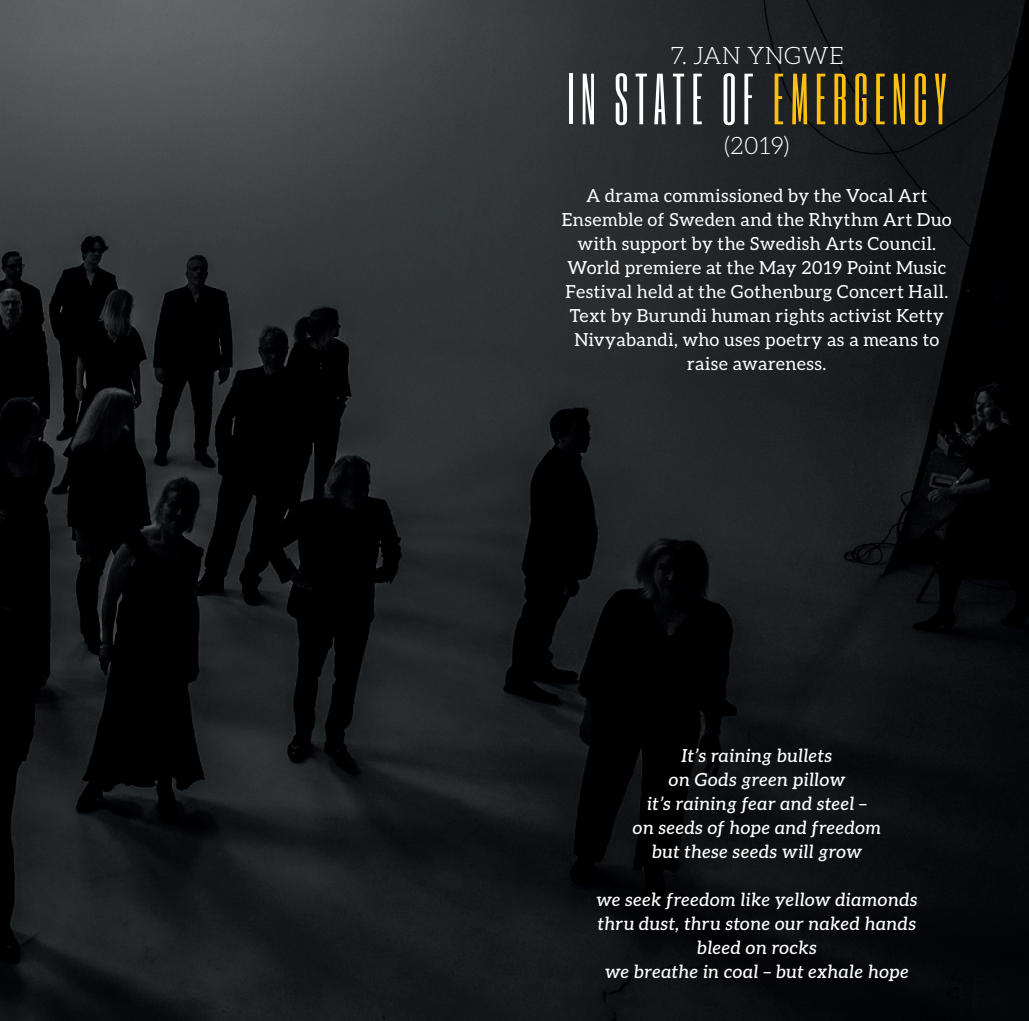
<style>
.page{position:relative;width:1029px;height:1021px;background:#fff}
.page>*{position:absolute;margin:0;border:0;box-sizing:border-box;transform-origin:0 0}
.t1{font:60px "Six Caps";letter-spacing:.1em;color:#fff}
.t2{font:300 24px "Aleo";letter-spacing:.01em;color:#fff}
.t3{font:18px/24px "Aleo";letter-spacing:.02em;color:#fff;text-align:center}
.t4{font:italic 500 18px/24px "Aleo";letter-spacing:.01em;color:#fff;text-align:center}
.s1{color:#fdc011}
</style>
<div class="page">
<img style="left:0;top:0;width:1029px;height:1020px">
<h2 class="t2" style="left:670px;top:38px;width:175px">7. JAN YNGWE</h2>
<h1 class="t1" style="left:567px;top:57px;width:382px">IN STATE OF <span class="s1">EMERGENCY</span></h1>
<h2 class="t2" style="left:724px;top:128px;width:67px">(2019)</h2>
<p class="t3" style="left:562px;top:183px;width:391px">A drama commissioned by the Vocal Art Ensemble of Sweden and the Rhythm Art Duo with support by the Swedish Arts Council.<br>World premiere at the May 2019 Point Music Festival held at the Gothenburg Concert Hall.<br>Text by Burundi human rights activist Ketty Nivyabandi, who uses poetry as a means to raise awareness.</p>
<p class="t4" style="left:633px;top:743px;width:250px">It’s raining bullets<br>on Gods green pillow<br>it’s raining fear and steel –<br>on seeds of hope and freedom but these seeds will grow</p>
<p class="t4" style="left:596px;top:887px;width:323px">we seek freedom like yellow diamonds thru dust, thru stone our naked hands bleed on rocks<br>we breathe in coal – but exhale hope</p>
</div>
